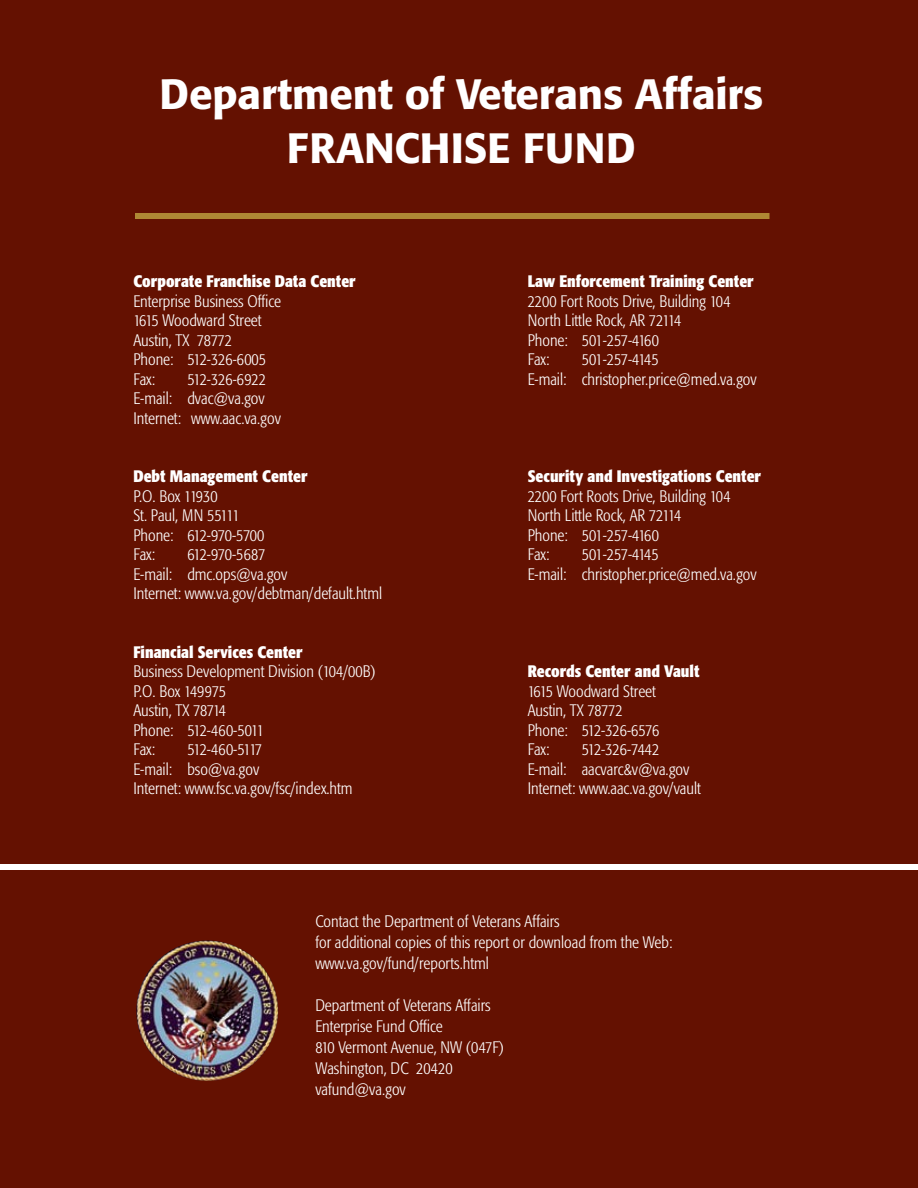
<style>
.page{position:relative;width:918px;height:1188px;background:#641101}
.page>*{position:absolute;margin:0;border:0;box-sizing:border-box;transform-origin:0 0}
.t1{font:500 42px/54px "Formata";letter-spacing:-.005em;color:#fff;text-align:center}
.t2{font:300 condensed 16.5px/19.5px "Formata";color:#fff}
.t3{font:700 condensed 16.5px "Formata";color:#fff}
</style>
<div class="page">
<div style="left:0;top:864px;width:918px;height:6px;background:#fff"></div>
<div style="left:135px;top:213px;width:635px;height:6px;background:#af8834"></div>
<img style="left:136px;top:940px;width:142px;height:141px;border-radius:50%">
<h1 class="t1" style="left:160px;top:67px;width:605px">Department of Veterans Affairs<br>FRANCHISE FUND</h1>
<p class="t3" style="left:133px;top:271px;width:224px">Corporate Franchise Data Center</p>
<p class="t2" style="left:133px;top:291px;width:149px">Enterprise Business Office<br>1615 Woodward Street<br>Austin, TX 78772<br>Phone: 512-326-6005<br>Fax:</p>
<p class="t2" style="left:133px;top:369px;width:149px;text-indent:54px">512-326-6922<br>E-mail: dvac@va.gov<br>Internet: www.aac.va.gov</p>
<p class="t3" style="left:133px;top:466px;width:176px">Debt Management Center</p>
<p class="t2" style="left:133px;top:486px;width:132px">P.O. Box 11930<br>St. Paul, MN 55111<br>Phone: 612-970-5700<br>Fax:</p>
<p class="t2" style="left:133px;top:545px;width:250px;text-indent:54px">612-970-5687<br>E-mail: dmc.ops@va.gov<br>Internet: www.va.gov/debtman/default.html</p>
<p class="t3" style="left:133px;top:642px;width:171px">Financial Services Center</p>
<p class="t2" style="left:133px;top:662px;width:244px">Business Development Division (104/00B)<br>P.O. Box 149975<br>Austin, TX 78714<br>Phone: 512-460-5011<br>Fax:</p>
<p class="t2" style="left:133px;top:740px;width:221px;text-indent:54px">512-460-5117<br>E-mail: bso@va.gov<br>Internet: www.fsc.va.gov/fsc/index.htm</p>
<p class="t3" style="left:528px;top:271px;width:228px">Law Enforcement Training Center</p>
<p class="t2" style="left:528px;top:291px;width:204px">2200 Fort Roots Drive, Building 104<br>North Little Rock, AR 72114<br>Phone: 501-257-4160<br>Fax:</p>
<p class="t2" style="left:528px;top:350px;width:230px;text-indent:54px">501-257-4145<br>E-mail: christopher.price@med.va.gov</p>
<p class="t3" style="left:528px;top:466px;width:235px">Security and Investigations Center</p>
<p class="t2" style="left:528px;top:486px;width:204px">2200 Fort Roots Drive, Building 104<br>North Little Rock, AR 72114<br>Phone: 501-257-4160<br>Fax:</p>
<p class="t2" style="left:528px;top:545px;width:230px;text-indent:54px">501-257-4145<br>E-mail: christopher.price@med.va.gov</p>
<p class="t3" style="left:528px;top:661px;width:173px">Records Center and Vault</p>
<p class="t2" style="left:528px;top:681px;width:133px">1615 Woodward Street<br>Austin, TX 78772<br>Phone: 512-326-6576<br>Fax:</p>
<p class="t2" style="left:528px;top:740px;width:175px;text-indent:54px">512-326-7442<br>E-mail: aacvarc&amp;v@va.gov<br>Internet: www.aac.va.gov/vault</p>
<p class="t2" style="left:315px;top:911px;width:359px;line-height:21px">Contact the Department of Veterans Affairs<br>for additional copies of this report or download from the Web: www.va.gov/fund/reports.html</p>
<p class="t2" style="left:315px;top:995px;width:190px;line-height:21px">Department of Veterans Affairs<br>Enterprise Fund Office<br>810 Vermont Avenue, NW (047F)<br>Washington, DC 20420 vafund@va.gov</p>
</div>
